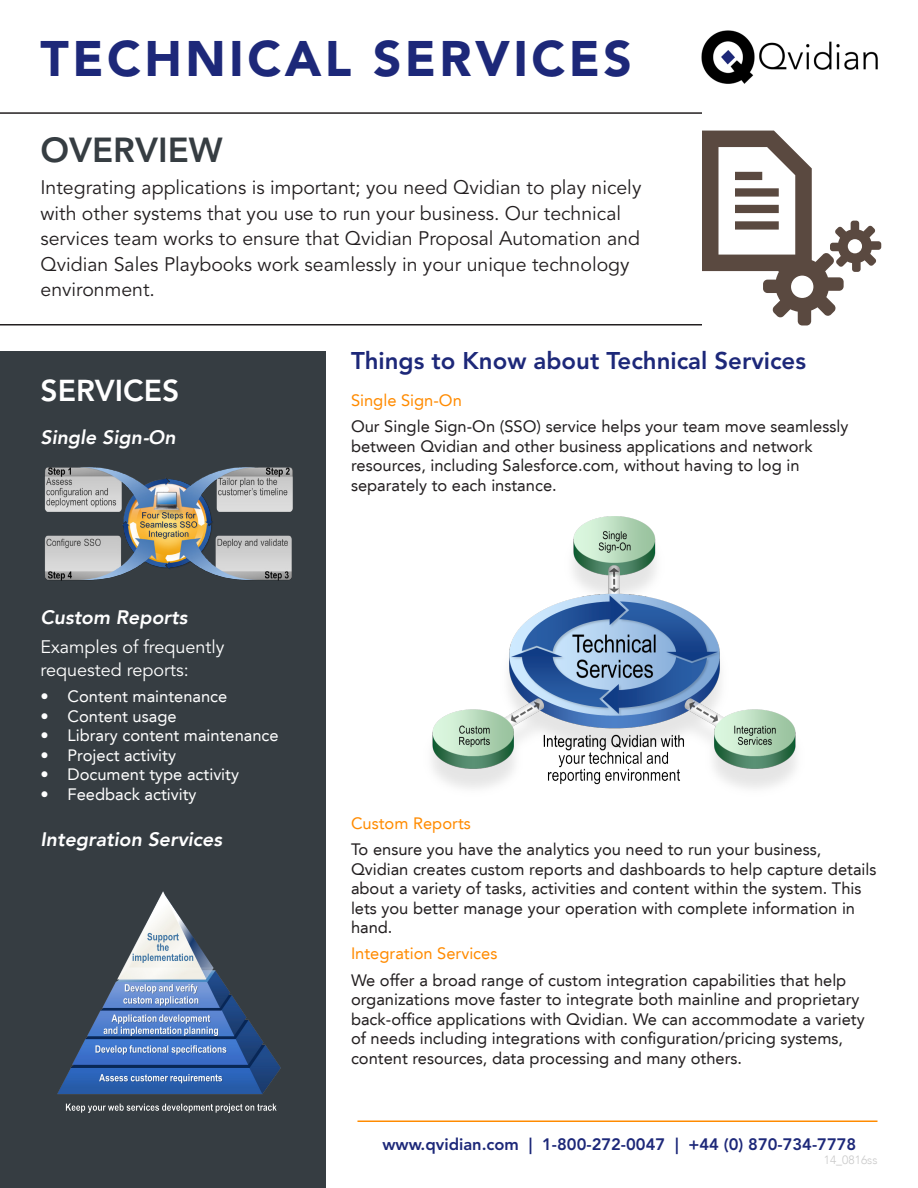
<style>
.page{position:relative;width:918px;height:1188px;background:#fff}
.page>*{position:absolute;margin:0;border:0;box-sizing:border-box;transform-origin:0 0}
.t1{font:900 49.5px "Avenir LT Std";letter-spacing:.07em;color:#1d2879}
.t2{font:800 34.5px "Avenir";color:#363d42}
.t3{font:800 30px "Avenir";color:#fff}
.t4{font:800 24px "Avenir";color:#1d2879}
.t5{font:19.5px/25.5px "Avenir";color:#231f20}
.Body_Text{font:italic 800 19.5px "Avenir LT";color:#fff}
.Body_Text-2{font:18px "Avenir";color:#fff}
.t6{font:16.5px/19.5px "Avenir LT";color:#231f20}
.t7{font:16.5px "Avenir LT";color:#fff}
.t8{font:800 16.5px "Avenir";color:#1d2879}
.t9{font:16.5px "Avenir LT";color:#ff8b00}
.t10{font:300 12px "Avenir LT";color:#cacaca}
</style>
<div class="page">
<div style="left:0;top:351px;width:325px;height:837px;background:#363d42"></div>
<hr style="left:0;top:112px;width:702px;height:2px;background:#231f20">
<hr style="left:0;top:324px;width:702px;height:2px;background:#231f20">
<hr style="left:357px;top:1120px;width:521px;height:2px;background:#ff8b00">
<img style="left:701px;top:30px;width:177px;height:54px">
<svg style="left:702px;top:131px;width:179px;height:195px"></svg>
<img style="left:57px;top:892px;width:224px;height:221px">
<img style="left:432px;top:516px;width:364px;height:273px">
<img style="left:44px;top:467px;width:249px;height:114px">
<h1 class="t1" style="left:40px;top:29px;width:593px">TECHNICAL SERVICES</h1>
<p class="t2" style="left:40px;top:130px;width:184px">OVERVIEW</p>
<p class="t5" style="left:40px;top:175px;width:602px">Integrating applications is important; you need Qvidian to play nicely with other systems that you use to run your business. Our technical services team works to ensure that Qvidian Proposal Automation and Qvidian Sales Playbooks work seamlessly in your unique technology environment.</p>
<p class="t3" style="left:40px;top:373px;width:140px">SERVICES</p>
<p class="Body_Text" style="left:40px;top:426px;width:137px">Single Sign-On</p>
<p class="Body_Text" style="left:40px;top:606px;width:148px">Custom Reports</p>
<p class="Body_Text-2" style="left:40px;top:636px;width:186px">Examples of frequently</p>
<p class="Body_Text-2" style="left:40px;top:659px;width:150px">requested reports:</p>
<p class="t7" style="left:40px;top:687px;width:188px">• Content maintenance</p>
<p class="t7" style="left:40px;top:706px;width:138px">• Content usage</p>
<p class="t7" style="left:40px;top:726px;width:240px">• Library content maintenance</p>
<p class="t7" style="left:40px;top:745px;width:137px">• Project activity</p>
<p class="t7" style="left:40px;top:765px;width:200px">• Document type activity</p>
<p class="t7" style="left:40px;top:784px;width:157px">• Feedback activity</p>
<p class="Body_Text" style="left:40px;top:827px;width:183px">Integration Services</p>
<p class="t4" style="left:351px;top:347px;width:457px">Things to Know about Technical Services</p>
<p class="t9" style="left:351px;top:391px;width:112px">Single Sign-On</p>
<p class="t6" style="left:351px;top:417px;width:499px">Our Single Sign-On (SSO) service helps your team move seamlessly between Qvidian and other business applications and network</p>
<p class="t6" style="left:351px;top:456px;width:450px">resources, including Salesforce.com, without having to log in separately to each instance.</p>
<p class="t9" style="left:351px;top:814px;width:121px">Custom Reports</p>
<p class="t6" style="left:351px;top:840px;width:527px">To ensure you have the analytics you need to run your business, Qvidian creates custom reports and dashboards to help capture details about a variety of tasks, activities and content within the system. This lets you better manage your operation with complete information in hand.</p>
<p class="t9" style="left:351px;top:944px;width:148px">Integration Services</p>
<p class="t6" style="left:351px;top:970px;width:515px">We offer a broad range of custom integration capabilities that help organizations move faster to integrate both mainline and proprietary back-office applications with Qvidian. We can accommodate a variety of needs including integrations with configuration/pricing systems,</p>
<p class="t6" style="left:351px;top:1048px;width:393px">content resources, data processing and many others.</p>
<p class="t8" style="left:382px;top:1134px;width:475px">www.qvidian.com | 1-800-272-0047 | +44 (0) 870-734-7778</p>
<p class="t10" style="left:824px;top:1153px;width:55px">14_0816ss</p>
</div>
